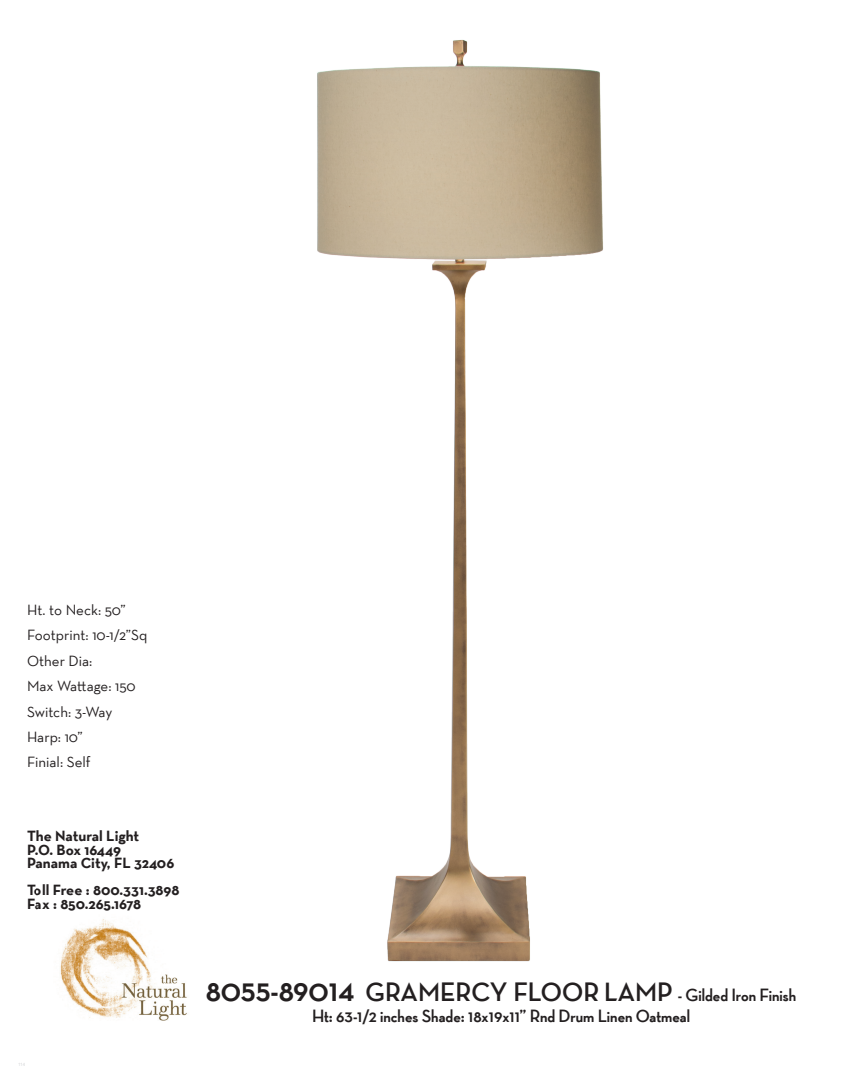
<style>
.page{position:relative;width:867px;height:1083px;background:#fff}
.page>*{position:absolute;margin:0;border:0;box-sizing:border-box;transform-origin:0 0}
.t1{font:700 27px "Neutraface Display TT";color:#231f20}
.t2{font:700 18px "Neutraface Display TT";color:#231f20}
.t3{font:15px/25.3px "Neutraface Text TT";color:#231f20}
.t4{font:700 15px/13.5px "Neutraface Text TT";color:#231f20}
.t5{font:4.5px "Arial";color:#d5d6d8}
.s1{font-size:33px}
.s2{font-size:18px}
</style>
<div class="page">
<img style="left:317px;top:40px;width:286px;height:922px">
<img style="left:60px;top:919px;width:127px;height:102px">
<p class="t3" style="left:27px;top:597px;width:122px">Ht. to Neck: 50”<br>Footprint: 10-1/2”Sq<br>Other Dia:<br>Max Wattage: 150<br>Switch: 3-Way<br>Harp: 10”<br>Finial: Self</p>
<p class="t4" style="left:27px;top:829px;width:149px">The Natural Light<br>P.O. Box 16449<br>Panama City, FL 32406</p>
<p class="t4" style="left:27px;top:883px;width:154px">Toll Free : 800.331.3898<br>Fax : 850.265.1678</p>
<p class="t5" style="left:18px;top:1061px;width:9px">114</p>
<h1 class="t1" style="left:206px;top:976px;width:591px"><span class="s1">8055-89014</span> GRAMERCY FLOOR LAMP <span class="s2">- Gilded Iron Finish</span></h1>
<p class="t2" style="left:312px;top:1005px;width:379px">Ht: 63-1/2 inches Shade: 18x19x11” Rnd Drum Linen Oatmeal</p>
</div>
